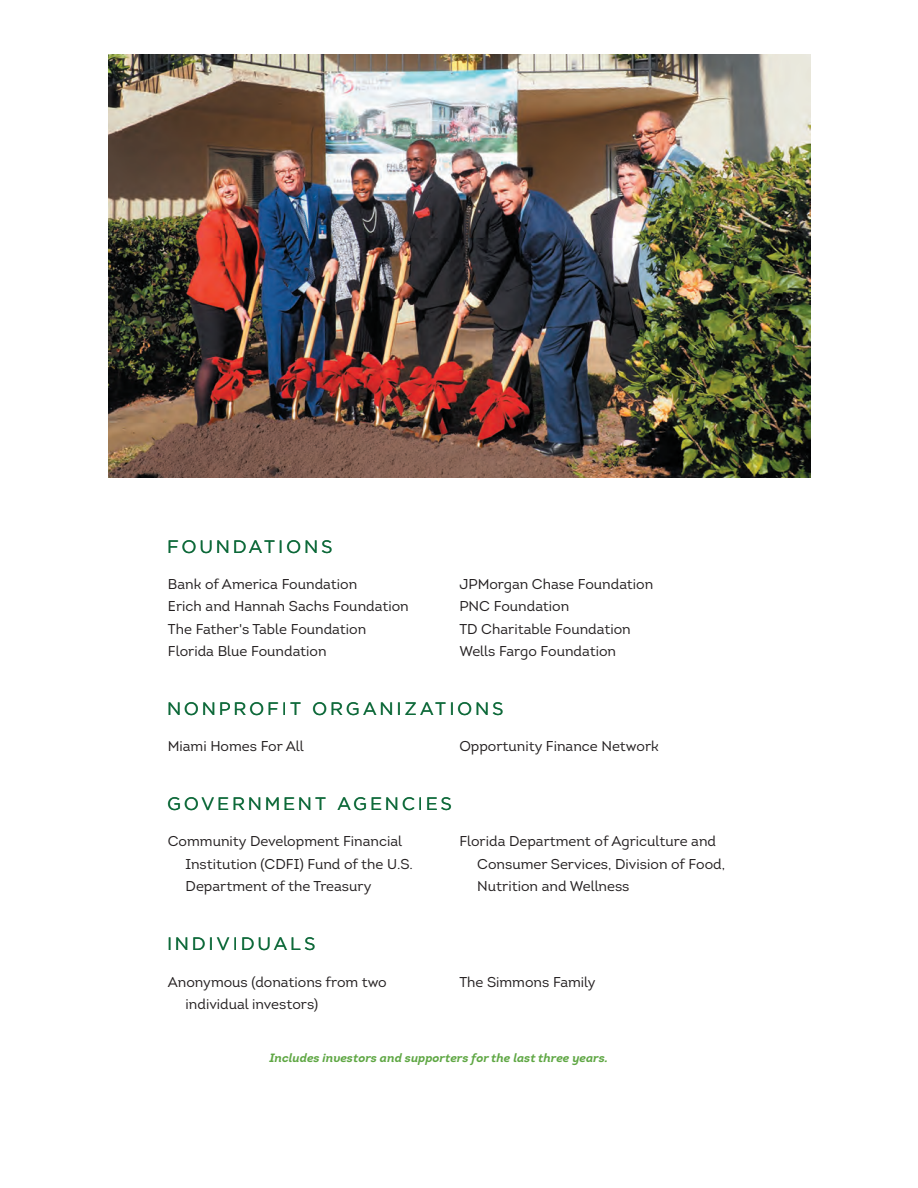
<style>
.page{position:relative;width:918px;height:1188px;background:#fff}
.page>*{position:absolute;margin:0;border:0;box-sizing:border-box;transform-origin:0 0}
.t1{font:18px "Gotham";letter-spacing:.15em;color:#0d6939}
.t2{font:14.25px/22.5px "Intro";color:#231f20}
.t3{font:italic 700 12px "Intro";color:#5fa744}
</style>
<div class="page">
<img style="left:108px;top:55px;width:702px;height:422px">
<p class="t1" style="left:167px;top:540px;width:167px">FOUNDATIONS</p>
<p class="t2" style="left:168px;top:574px;width:242px">Bank of America Foundation<br>Erich and Hannah Sachs Foundation<br>The Father's Table Foundation<br>Florida Blue Foundation</p>
<p class="t2" style="left:459px;top:574px;width:195px">JPMorgan Chase Foundation<br>PNC Foundation<br>TD Charitable Foundation<br>Wells Fargo Foundation</p>
<p class="t1" style="left:167px;top:702px;width:338px">NONPROFIT ORGANIZATIONS</p>
<p class="t2" style="left:168px;top:737px;width:138px">Miami Homes For All</p>
<p class="t2" style="left:459px;top:737px;width:201px">Opportunity Finance Network</p>
<p class="t1" style="left:167px;top:797px;width:287px">GOVERNMENT AGENCIES</p>
<p class="t2" style="left:186px;top:831px;width:229px;text-indent:-18px">Community Development Financial<br>Institution (CDFI) Fund of the U.S.<br>Department of the Treasury</p>
<p class="t2" style="left:477px;top:831px;width:249px;text-indent:-18px">Florida Department of Agriculture and<br>Consumer Services, Division of Food,<br>Nutrition and Wellness</p>
<p class="t1" style="left:167px;top:937px;width:150px">INDIVIDUALS</p>
<p class="t2" style="left:186px;top:972px;width:203px;text-indent:-18px">Anonymous (donations from two individual investors)</p>
<p class="t2" style="left:459px;top:972px;width:138px">The Simmons Family</p>
<p class="t3" style="left:270px;top:1054px;width:340px">Includes investors and supporters for the last three years.</p>
</div>
